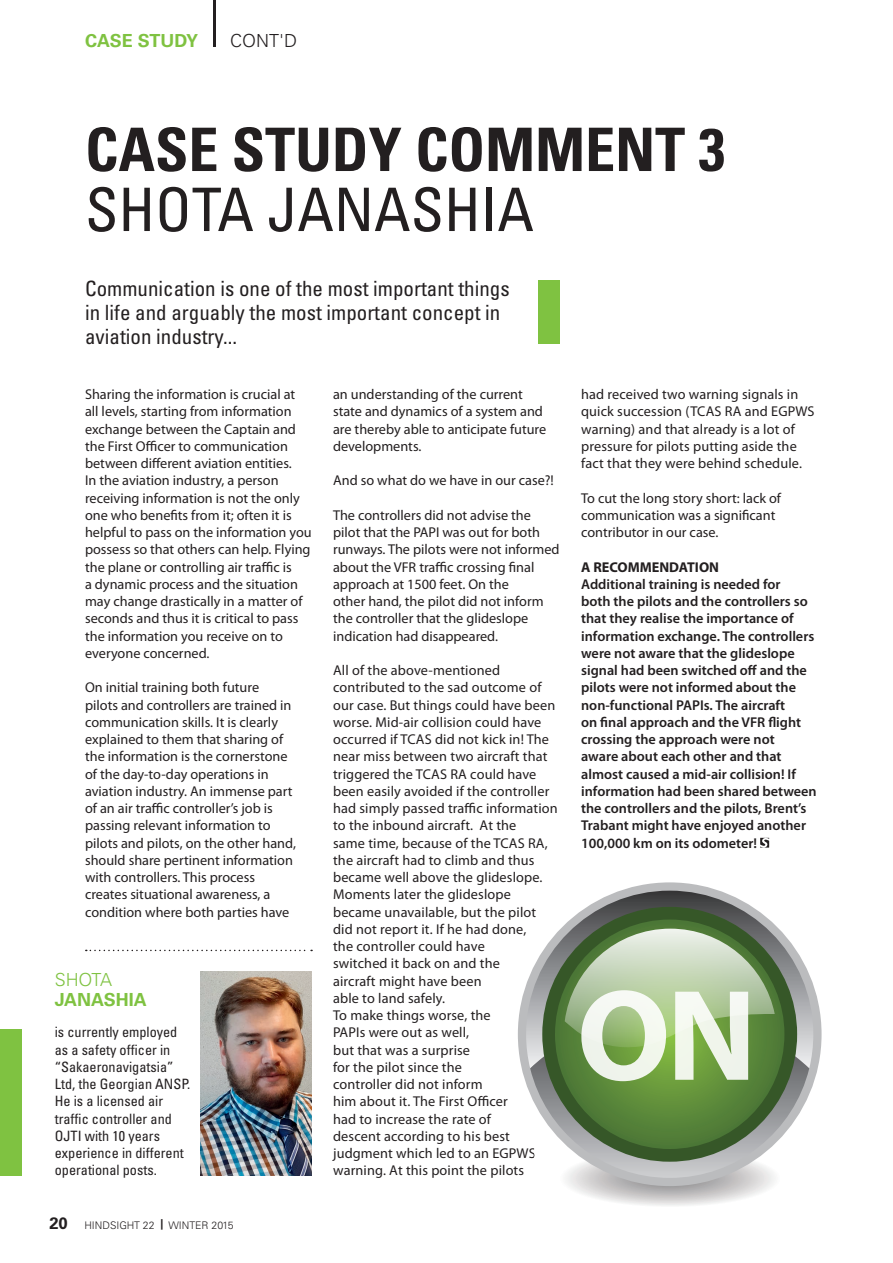
<style>
.page{position:relative;width:893px;height:1263px;background:#fff}
.page>*{position:absolute;margin:0;border:0;box-sizing:border-box;transform-origin:0 0}
.t1{font:100 ultra-condensed 69px "Univers LT Std";color:#231f20}
.t2{font:700 condensed 60px/60px "Univers LT Std";color:#231f20}
.t3{font:condensed 21px/24px "Univers LT Std";color:#231f20}
.t4{font:700 18px/19.5px "Univers LT Std";color:#7fc241}
.t5{font:300 18px "Univers LT Std";color:#231f20}
.t6{font:14.25px/17.2px "Myriad Pro";color:#231f20}
.t7{font:600 14.25px/17.2px "Myriad Pro";color:#231f20}
.t8{font:condensed 14.25px/17.2px "Univers LT Std";color:#231f20}
.t9{font:700 14.25px "Myriad Pro";color:#231f20}
.t10{font:300 10.5px "Univers LT Std";color:#231f20}
.s1{font-weight:400}
.s2{font-weight:300}
.s3{font-weight:700;font-size:16.5px}
.s4{font-weight:700}
</style>
<div class="page">
<div style="left:539px;top:281px;width:21px;height:63px;background:#7fc241"></div>
<svg style="left:760px;top:838px;width:9px;height:10px"></svg>
<div style="left:0;top:1029px;width:21px;height:147px;background:#7fc241"></div>
<img style="left:201px;top:972px;width:111px;height:204px">
<div style="left:518px;top:882px;width:304px;height:304px;background:#bbbcbe;border-radius:50%"></div>
<svg style="left:526px;top:891px;width:287px;height:177px"></svg>
<svg style="left:542px;top:907px;width:255px;height:255px;background:#3c5f2c"></svg>
<svg style="left:530px;top:929px;width:279px;height:277px"></svg>
<svg style="left:86px;top:950px;width:226px;height:1px"></svg>
<p class="t4" style="left:85px;top:31px;width:115px">CASE STUDY</p>
<p class="t1" style="left:206px;top:-13px;width:17px">|</p>
<p class="t5" style="left:230px;top:30px;width:69px">CONT'D</p>
<p class="t2" style="left:85px;top:119px;width:642px">CASE STUDY COMMENT 3<br><span class="s1">SHOTA JANASHIA</span></p>
<p class="t3" style="left:85px;top:276px;width:426px">Communication is one of the most important things in life and arguably the most important concept in aviation industry...</p>
<p class="t6" style="left:85px;top:386px;width:228px">Sharing the information is crucial at all levels, starting from information exchange between the Captain and the First Officer to communication between different aviation entities.<br>In the aviation industry, a person receiving information is not the only one who benefits from it; often it is helpful to pass on the information you possess so that others can help. Flying the plane or controlling air traffic is<br>a dynamic process and the situation may change drastically in a matter of seconds and thus it is critical to pass the information you receive on to everyone concerned.</p>
<p class="t6" style="left:85px;top:679px;width:212px">On initial training both future<br>pilots and controllers are trained in communication skills. It is clearly explained to them that sharing of the information is the cornerstone of the day-to-day operations in aviation industry. An immense part of an air traffic controller’s job is passing relevant information to pilots and pilots, on the other hand, should share pertinent information with controllers. This process creates situational awareness, a condition where both parties have</p>
<p class="t4" style="left:55px;top:970px;width:93px"><span class="s2">SHOTA<br></span>JANASHIA</p>
<p class="t8" style="left:55px;top:1023px;width:137px">is currently employed as a safety officer in “Sakaeronavigatsia”<br>Ltd, the Georgian ANSP.<br>He is a licensed air traffic controller and<br>OJTI with 10 years experience in different operational posts.</p>
<p class="t10" style="left:49px;top:1219px;width:186px"><span class="s3">20</span> HINDSIGHT 22 <span class="s4">|</span> WINTER 2015</p>
<p class="t6" style="left:333px;top:386px;width:215px">an understanding of the current state and dynamics of a system and are thereby able to anticipate future developments.</p>
<p class="t6" style="left:333px;top:472px;width:222px">And so what do we have in our case?!</p>
<p class="t6" style="left:333px;top:507px;width:228px">The controllers did not advise the pilot that the PAPI was out for both runways. The pilots were not informed about the VFR traffic crossing final approach at 1500 feet. On the<br>other hand, the pilot did not inform the controller that the glideslope indication had disappeared.</p>
<p class="t6" style="left:333px;top:662px;width:226px">All of the above-mentioned contributed to the sad outcome of our case. But things could have been worse. Mid-air collision could have occurred if TCAS did not kick in! The near miss between two aircraft that triggered the TCAS RA could have been easily avoided if the controller had simply passed traffic information to the inbound aircraft. At the<br>same time, because of the TCAS RA, the aircraft had to climb and thus became well above the glideslope.<br>Moments later the glideslope became unavailable, but the pilot did not report it. If he had done,<br>the controller could have<br>switched it back on and the<br>aircraft might have been<br>able to land safely.<br>To make things worse, the<br>PAPIs were out as well,<br>but that was a surprise<br>for the pilot since the<br>controller did not inform<br>him about it. The First Officer<br>had to increase the rate of<br>descent according to his best judgment which led to an EGPWS warning. At this point the pilots</p>
<p class="t6" style="left:581px;top:386px;width:235px">had received two warning signals in quick succession (TCAS RA and EGPWS warning) and that already is a lot of pressure for pilots putting aside the fact that they were behind schedule.</p>
<p class="t6" style="left:581px;top:489px;width:201px">To cut the long story short: lack of communication was a significant contributor in our case.</p>
<p class="t9" style="left:581px;top:559px;width:139px">A RECOMMENDATION</p>
<p class="t7" style="left:581px;top:576px;width:237px">Additional training is needed for<br>both the pilots and the controllers so that they realise the importance of information exchange. The controllers were not aware that the glideslope signal had been switched off and the pilots were not informed about the non-functional PAPIs. The aircraft<br>on final approach and the VFR flight crossing the approach were not<br>aware about each other and that almost caused a mid-air collision! If information had been shared between the controllers and the pilots, Brent’s Trabant might have enjoyed another 100,000 km on its odometer!</p>
</div>
